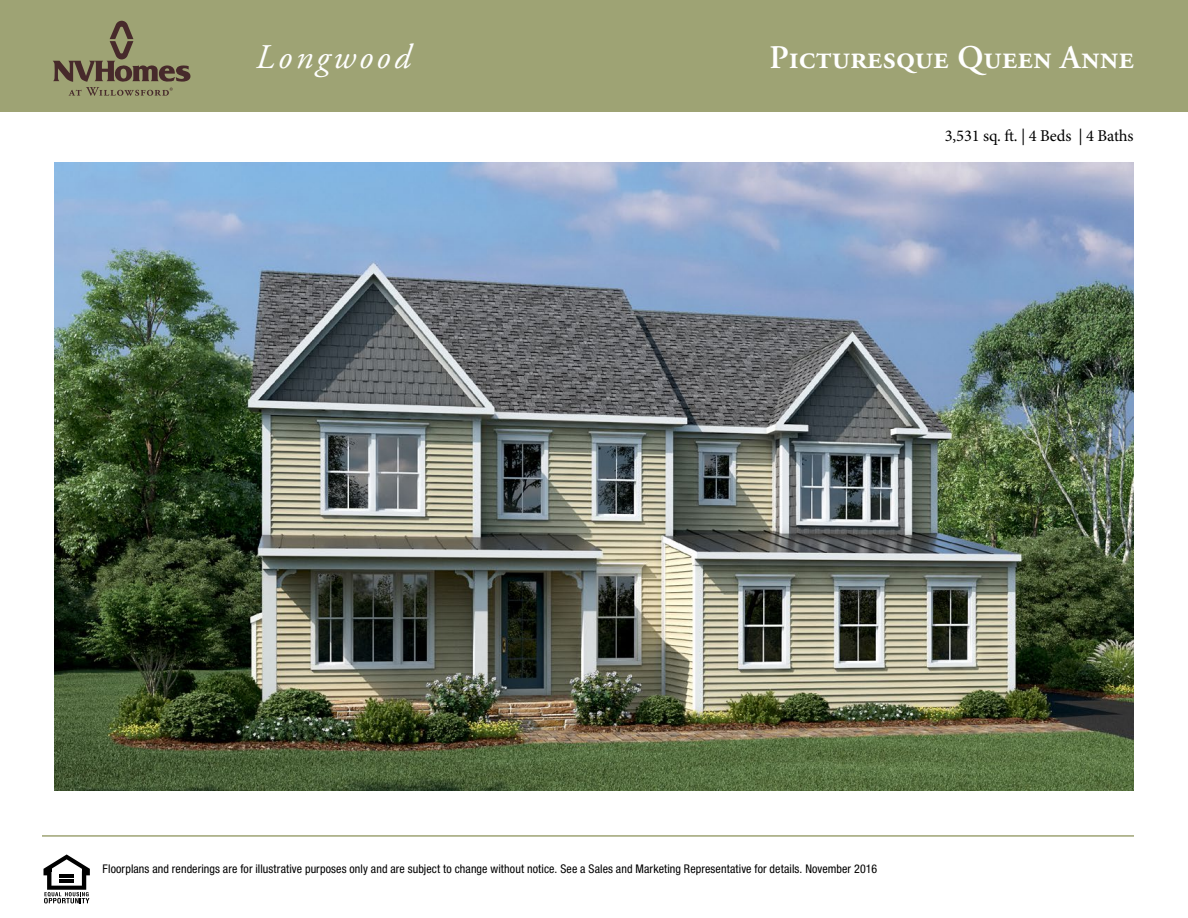
<style>
.page{position:relative;width:1188px;height:918px;background:#fff}
.page>*{position:absolute;margin:0;border:0;box-sizing:border-box;transform-origin:0 0}
.t1{font:italic 34.5px "Adobe Garamond";letter-spacing:.1em;color:#fff}
.t2{font:33px "Adobe Garamond Semibold SC";color:#fff}
.t3{font:16.5px "Minion Pro";letter-spacing:-.005em;color:#000}
.t4{font:condensed 12px "Helvetica Neue";letter-spacing:.01em;color:#000}
</style>
<div class="page">
<div style="left:0;top:0;width:1188px;height:112px;background:#9ea374"></div>
<svg style="left:44px;top:854px;width:46px;height:49px"></svg>
<hr style="left:42px;top:835px;width:1092px;height:2px;background:#9ea374">
<svg style="left:53px;top:21px;width:137px;height:75px"></svg>
<img style="left:54px;top:162px;width:1080px;height:628px">
<h1 class="t1" style="left:256px;top:39px;width:156px">Longwood</h1>
<h2 class="t2" style="left:769px;top:39px;width:366px">Picturesque Queen Anne</h2>
<h3 class="t3" style="left:945px;top:125px;width:190px">3,531 sq. ft. | 4 Beds | 4 Baths</h3>
<p class="t4" style="left:103px;top:862px;width:776px">Floorplans and renderings are for illustrative purposes only and are subject to change without notice. See a Sales and Marketing Representative for details. November 2016</p>
</div>
